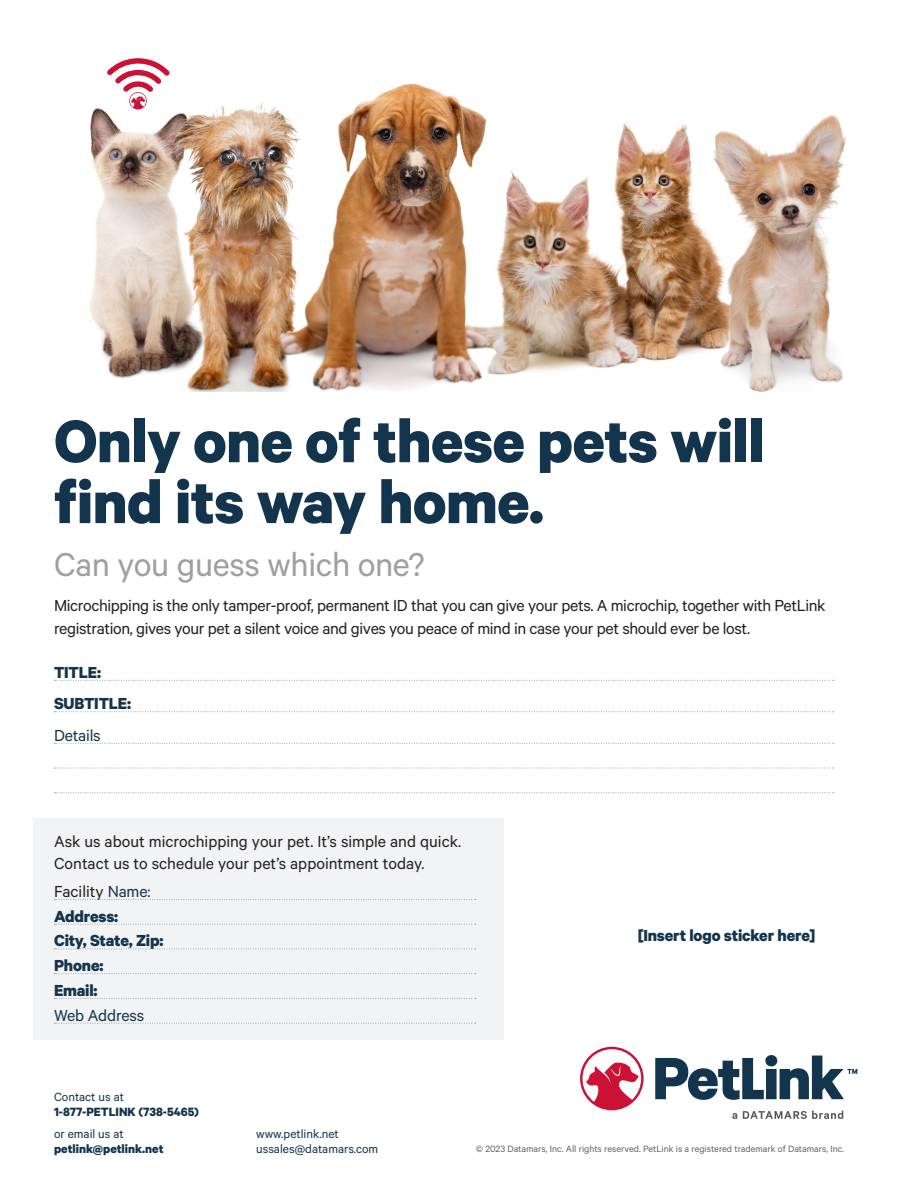
<style>
.page{position:relative;width:918px;height:1188px;background:#fff}
.page>*{position:absolute;margin:0;border:0;box-sizing:border-box;transform-origin:0 0}
.t1{font:700 67.65px/60.9px "Calibre";letter-spacing:-.01em;color:#13344d}
.t2{font:37.2px "Calibre";letter-spacing:-.01em;color:#9d9fa2}
.t3{font:18px/22.5px "Calibre";letter-spacing:-.02em;color:#231f20}
.t4{font:18px/21.6px "Calibre";color:#231f20}
.t5{font:700 18px "Calibre";letter-spacing:-.01em;color:#13344d}
.t6{font:18px "Calibre";letter-spacing:-.01em;color:#13344d}
.t7{font:700 13.5px/15px "Calibre";color:#13344d}
.t8{font:13.5px/15px "Calibre";color:#13344d}
.t9{font:10.35px "Calibre";color:#636366}
.s1{color:#13344d}
.s2{font-weight:400}
</style>
<div class="page">
<div style="left:33px;top:819px;width:471px;height:221px;background:#f2f3f4"></div>
<img style="left:89px;top:83px;width:757px;height:308px">
<svg style="left:107px;top:58px;width:63px;height:52px"></svg>
<svg style="left:54px;top:680px;width:780px;height:1px"></svg>
<svg style="left:54px;top:711px;width:780px;height:1px"></svg>
<svg style="left:54px;top:743px;width:780px;height:1px"></svg>
<svg style="left:54px;top:768px;width:780px;height:1px"></svg>
<svg style="left:54px;top:792px;width:780px;height:1px"></svg>
<svg style="left:54px;top:899px;width:422px;height:1px"></svg>
<svg style="left:54px;top:924px;width:422px;height:1px"></svg>
<svg style="left:54px;top:949px;width:422px;height:1px"></svg>
<svg style="left:54px;top:973px;width:422px;height:1px"></svg>
<svg style="left:54px;top:998px;width:422px;height:1px"></svg>
<svg style="left:54px;top:1023px;width:422px;height:1px"></svg>
<svg style="left:580px;top:1047px;width:64px;height:63px"></svg>
<svg style="left:655px;top:1055px;width:202px;height:45px"></svg>
<svg style="left:732px;top:1111px;width:111px;height:8px"></svg>
<p class="t1" style="left:54px;top:409px;width:712px">Only one of these pets will find its way home.</p>
<p class="t2" style="left:54px;top:543px;width:372px">Can you guess which one?</p>
<p class="t3" style="left:54px;top:594px;width:773px">Microchipping is the only tamper-proof, permanent ID that you can give your pets. A microchip, together with PetLink registration, gives your pet a silent voice and gives you peace of mind in case your pet should ever be lost.</p>
<p class="t5" style="left:54px;top:661px;width:49px">TITLE:</p>
<p class="t5" style="left:54px;top:693px;width:79px">SUBTITLE:</p>
<p class="t6" style="left:54px;top:725px;width:48px">Details</p>
<p class="t4" style="left:54px;top:830px;width:409px">Ask us about microchipping your pet. It’s simple and quick.<br>Contact us to schedule your pet’s appointment today.</p>
<p class="t3" style="left:54px;top:879px;width:98px">Facility <span class="s1">Name:</span></p>
<p class="t5" style="left:54px;top:905px;width:66px">Address:</p>
<p class="t5" style="left:54px;top:930px;width:111px">City, State, Zip:</p>
<p class="t5" style="left:54px;top:955px;width:51px">Phone:</p>
<p class="t5" style="left:54px;top:979px;width:45px">Email:</p>
<p class="t6" style="left:54px;top:1005px;width:92px">Web Address</p>
<p class="t5" style="left:638px;top:924px;width:179px">[Insert logo sticker here]</p>
<p class="t7" style="left:54px;top:1089px;width:147px"><span class="s2">Contact us at<br></span>1-877-PETLINK (738-5465)</p>
<p class="t7" style="left:54px;top:1125px;width:111px"><span class="s2">or email us at </span>petlink@petlink.net</p>
<p class="t8" style="left:256px;top:1125px;width:124px">www.petlink.net ussales@datamars.com</p>
<p class="t9" style="left:476px;top:1142px;width:370px">© 2023 Datamars, Inc. All rights reserved. PetLink is a registered trademark of Datamars, Inc.</p>
</div>
